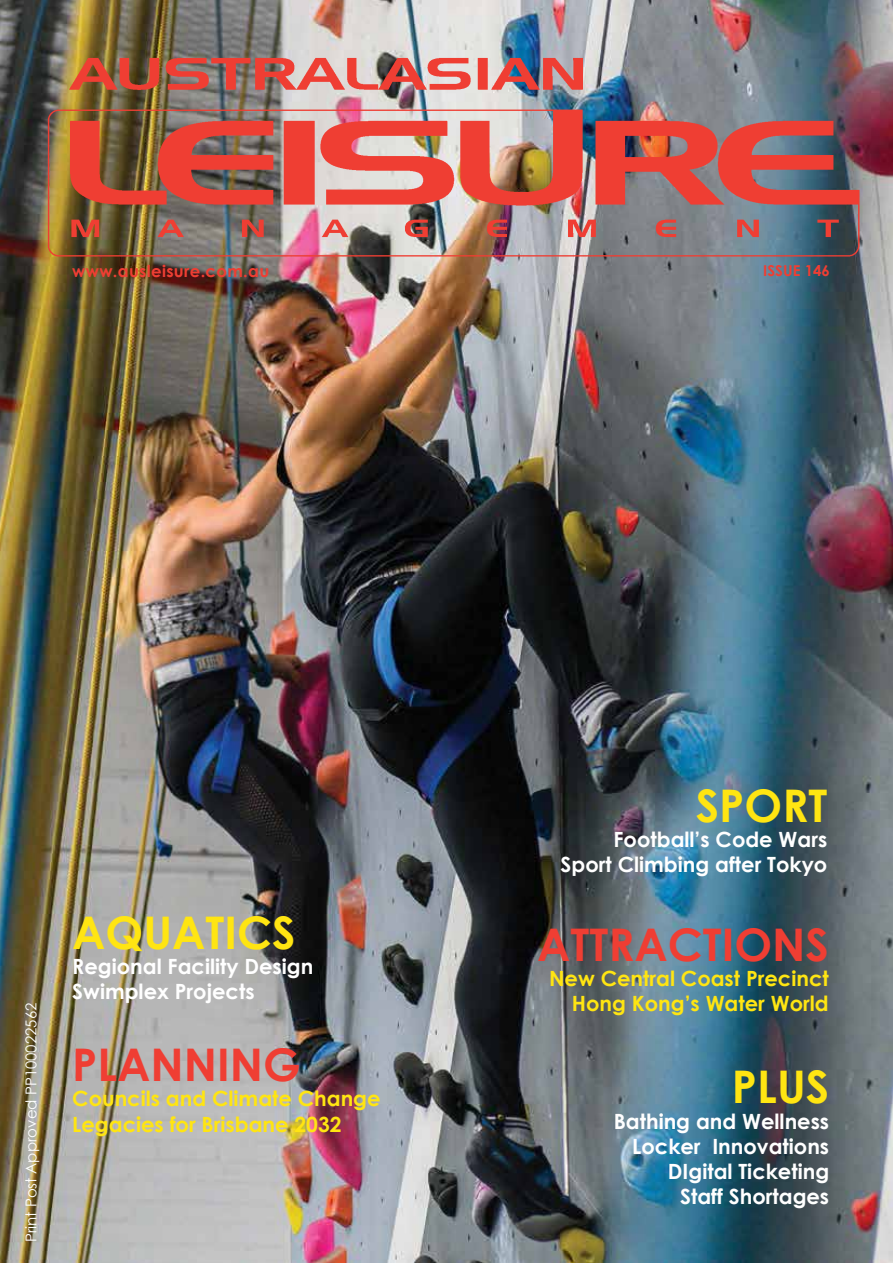
<style>
.page{position:relative;width:893px;height:1263px;background:#fff}
.page>*{position:absolute;margin:0;border:0;box-sizing:border-box;transform-origin:0 0}
.t1{font:700 45px "Century Gothic";color:#ef3e33}
.t2{font:700 45px "Century Gothic";color:#ffe512}
.t3{font:700 21px/25.2px "Century Gothic";color:#fff;text-align:right}
.t4{font:700 21px/25.2px "Century Gothic";color:#ffe512;text-align:right}
.t5{font:700 16.5px "Century Gothic";letter-spacing:.02em;color:#ef3e33}
.t6{font:15px "Century Gothic";color:#fff}
.t7{font:700 15px "Century Gothic";color:#ef3e33}
.s1{font-style:inherit}
</style>
<div class="page">
<img style="left:0;top:0;width:893px;height:1263px">
<img style="left:35px;top:21px;width:836px;height:239px">
<p class="t5" style="left:72px;top:258px;width:199px">www.ausleisure.com.au</p>
<p class="t7" style="left:763px;top:259px;width:68px">ISSUE 146</p>
<p class="t6" style="left:21px;top:1242px;width:241px;rotate:-90deg">Print Post Approved <span class="s1">PP100022562</span></p>
<h1 class="t2" style="left:72px;top:898px;width:225px">AQUATICS</h1>
<p class="t3" style="left:72px;top:953px;width:243px;text-align:left">Regional Facility Design<br>Swimplex Projects</p>
<h1 class="t1" style="left:72px;top:1031px;width:230px">PLANNING</h1>
<p class="t4" style="left:72px;top:1085px;width:310px;text-align:left">Councils and Climate Change<br>Legacies for Brisbane 2032</p>
<h1 class="t2" style="left:696px;top:771px;width:133px">SPORT</h1>
<p class="t3" style="left:561px;top:826px;width:268px">Football’s Code Wars<br>Sport Climbing after Tokyo</p>
<h1 class="t1" style="left:537px;top:910px;width:293px">ATTRACTIONS</h1>
<p class="t4" style="left:549px;top:965px;width:281px">New Central Coast Precinct<br>Hong Kong’s Water World</p>
<h1 class="t2" style="left:732px;top:1053px;width:99px">PLUS</h1>
<p class="t3" style="left:614px;top:1107px;width:217px">Bathing and Wellness<br>Locker Innovations<br>DIgital Ticketing<br>Staff Shortages</p>
</div>
